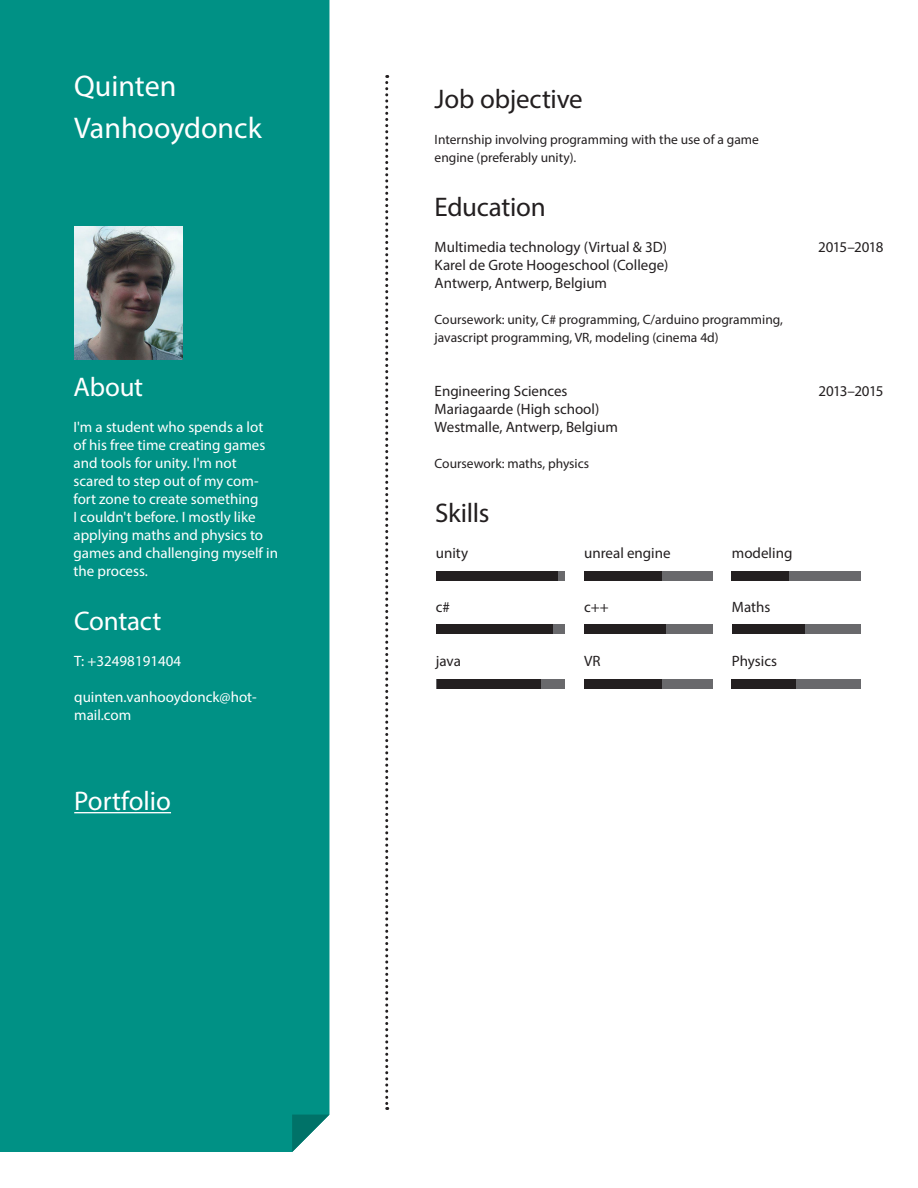
<style>
.page{position:relative;width:918px;height:1188px;background:#fff}
.page>*{position:absolute;margin:0;border:0;box-sizing:border-box;transform-origin:0 0}
.t1{font:30px "Myriad Pro";color:#fff}
.Body_Text{font:27px "Myriad Pro";letter-spacing:-.01em;color:#231f20}
.Body_Text_White{font:27px "Myriad Pro";letter-spacing:-.005em;color:#fff}
.Body_Text_White-2{font:15px/18px "Myriad Pro";color:#fff}
.Body_Text-2{font:15px "Myriad Pro";color:#231f20}
.Body_Text-3{font:15px "Myriad Pro";letter-spacing:-.045em;color:#231f20}
.Body_Text-4{font:13.5px/18px "Myriad Pro";color:#231f20}
</style>
<div class="page">
<svg style="left:385px;top:75px;width:3px;height:1035px"></svg>
<div style="left:0;top:0;width:329px;height:1152px;background:#009185"></div>
<svg style="left:292px;top:1115px;width:37px;height:37px"></svg>
<div style="left:437px;top:571px;width:128px;height:10px;background:#69696c"></div>
<div style="left:437px;top:624px;width:128px;height:10px;background:#69696c"></div>
<div style="left:437px;top:679px;width:128px;height:10px;background:#69696c"></div>
<div style="left:584px;top:572px;width:129px;height:9px;background:#69696c"></div>
<div style="left:584px;top:624px;width:129px;height:10px;background:#69696c"></div>
<div style="left:584px;top:679px;width:129px;height:10px;background:#69696c"></div>
<div style="left:732px;top:572px;width:128px;height:9px;background:#69696c"></div>
<div style="left:732px;top:624px;width:128px;height:10px;background:#69696c"></div>
<div style="left:732px;top:679px;width:128px;height:10px;background:#69696c"></div>
<div style="left:437px;top:571px;width:121px;height:10px;background:#231f20"></div>
<div style="left:437px;top:624px;width:116px;height:10px;background:#231f20"></div>
<div style="left:437px;top:679px;width:103px;height:10px;background:#231f20"></div>
<div style="left:584px;top:572px;width:78px;height:9px;background:#231f20"></div>
<div style="left:584px;top:624px;width:81px;height:10px;background:#231f20"></div>
<div style="left:584px;top:679px;width:78px;height:10px;background:#231f20"></div>
<div style="left:732px;top:572px;width:57px;height:9px;background:#231f20"></div>
<div style="left:732px;top:624px;width:73px;height:10px;background:#231f20"></div>
<div style="left:732px;top:679px;width:64px;height:10px;background:#231f20"></div>
<img style="left:75px;top:226px;width:108px;height:134px">
<hr style="left:74px;top:812px;width:97px;height:1px;background:#fff">
<p class="t1" style="left:74px;top:67px;width:104px">Quinten</p>
<p class="t1" style="left:74px;top:109px;width:189px">Vanhooydonck</p>
<p class="Body_Text_White" style="left:74px;top:370px;width:71px">About</p>
<p class="Body_Text_White-2" style="left:74px;top:418px;width:206px">I'm a student who spends a lot of his free time creating games and tools for unity. I'm not scared to step out of my com&shy;fort zone to create something<br>I couldn't before. I mostly like applying maths and physics to games and challenging myself in the process.</p>
<p class="Body_Text_White" style="left:74px;top:604px;width:89px">Contact</p>
<p class="Body_Text_White-2" style="left:74px;top:652px;width:108px">T: +32498191404</p>
<p class="Body_Text_White-2" style="left:74px;top:688px;width:184px">quinten.vanhooydonck@hot&shy;mail.com</p>
<p class="Body_Text_White" style="left:74px;top:784px;width:98px">Portfolio</p>
<p class="Body_Text" style="left:435px;top:82px;width:150px">Job objective</p>
<p class="Body_Text-4" style="left:435px;top:130px;width:326px">Internship involving programming with the use of a game engine (preferably unity).</p>
<p class="Body_Text" style="left:435px;top:190px;width:113px">Education</p>
<p class="Body_Text-2" style="left:435px;top:238px;width:234px">Multimedia technology (Virtual &amp; 3D)</p>
<p class="Body_Text-2" style="left:435px;top:256px;width:235px">Karel de Grote Hoogeschool (College)</p>
<p class="Body_Text-2" style="left:435px;top:274px;width:174px">Antwerp, Antwerp, Belgium</p>
<p class="Body_Text-4" style="left:435px;top:310px;width:350px">Coursework: unity, C# programming, C/arduino programming, javascript programming, VR, modeling (cinema 4d)</p>
<p class="Body_Text-2" style="left:435px;top:382px;width:134px">Engineering Sciences</p>
<p class="Body_Text-2" style="left:435px;top:400px;width:166px">Mariagaarde (High school)</p>
<p class="Body_Text-2" style="left:435px;top:418px;width:185px">Westmalle, Antwerp, Belgium</p>
<p class="Body_Text-4" style="left:435px;top:454px;width:156px">Coursework: maths, physics</p>
<p class="Body_Text" style="left:435px;top:496px;width:56px">Skills</p>
<p class="Body_Text-2" style="left:436px;top:544px;width:34px">unity</p>
<p class="Body_Text-2" style="left:584px;top:544px;width:88px">unreal engine</p>
<p class="Body_Text-2" style="left:732px;top:544px;width:62px">modeling</p>
<p class="Body_Text-2" style="left:436px;top:598px;width:16px">c#</p>
<p class="Body_Text-2" style="left:584px;top:598px;width:26px">c++</p>
<p class="Body_Text-2" style="left:732px;top:598px;width:40px">Maths</p>
<p class="Body_Text-2" style="left:436px;top:652px;width:27px">java</p>
<p class="Body_Text-2" style="left:584px;top:652px;width:18px">VR</p>
<p class="Body_Text-2" style="left:732px;top:652px;width:47px">Physics</p>
<p class="Body_Text-3" style="left:818px;top:238px;width:67px">2015–2018</p>
<p class="Body_Text-3" style="left:819px;top:382px;width:66px">2013–2015</p>
</div>
